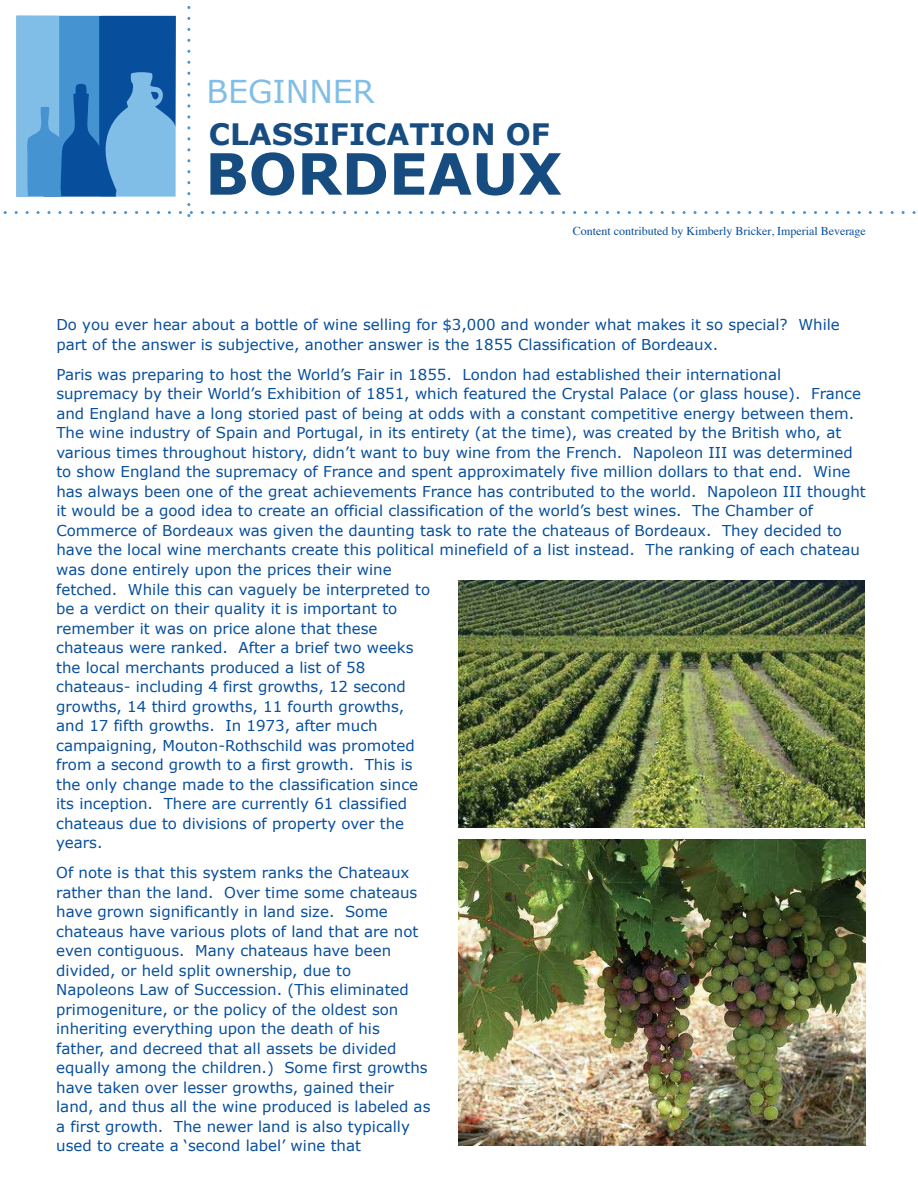
<style>
.page{position:relative;width:918px;height:1188px;background:#fff}
.page>*{position:absolute;margin:0;border:0;box-sizing:border-box;transform-origin:0 0}
.t1{font:700 57px "Verdana";color:#174c81}
.t2{font:31.5px "Verdana";color:#80bee8}
.t3{font:700 29.55px "Verdana";color:#174c81}
.t4{font:15px/19.5px "Verdana";color:#074e9d}
.t5{font:12px "Times";color:#074e9d}
</style>
<div class="page">
<svg style="left:3px;top:6px;width:913px;height:210px"></svg>
<img style="left:459px;top:580px;width:406px;height:248px">
<img style="left:459px;top:840px;width:407px;height:305px">
<h2 class="t2" style="left:207px;top:72px;width:170px">BEGINNER</h2>
<h3 class="t3" style="left:209px;top:115px;width:343px">CLASSIFICATION OF</h3>
<h1 class="t1" style="left:205px;top:137px;width:358px">BORDEAUX</h1>
<p class="t5" style="left:573px;top:220px;width:295px">Content contributed by Kimberly Bricker, Imperial Beverage</p>
<p class="t4" style="left:56px;top:315px;width:785px">Do you ever hear about a bottle of wine selling for $3,000 and wonder what makes it so special? While part of the answer is subjective, another answer is the 1855 Classification of Bordeaux.</p>
<p class="t4" style="left:56px;top:365px;width:811px">Paris was preparing to host the World’s Fair in 1855. London had established their international supremacy by their World’s Exhibition of 1851, which featured the Crystal Palace (or glass house). France and England have a long storied past of being at odds with a constant competitive energy between them.<br>The wine industry of Spain and Portugal, in its entirety (at the time), was created by the British who, at various times throughout history, didn’t want to buy wine from the French. Napoleon III was determined to show England the supremacy of France and spent approximately five million dollars to that end. Wine has always been one of the great achievements France has contributed to the world. Napoleon III thought it would be a good idea to create an official classification of the world’s best wines. The Chamber of Commerce of Bordeaux was given the daunting task to rate the chateaus of Bordeaux. They decided to have the local wine merchants create this political minefield of a list instead. The ranking of each chateau was done entirely upon the prices their wine<br>fetched. While this can vaguely be interpreted to<br>be a verdict on their quality it is important to<br>remember it was on price alone that these<br>chateaus were ranked. After a brief two weeks<br>the local merchants produced a list of 58<br>chateaus- including 4 first growths, 12 second<br>growths, 14 third growths, 11 fourth growths,<br>and 17 fifth growths. In 1973, after much<br>campaigning, Mouton-Rothschild was promoted<br>from a second growth to a first growth. This is<br>the only change made to the classification since<br>its inception. There are currently 61 classified<br>chateaus due to divisions of property over the<br>years.</p>
<p class="t4" style="left:56px;top:863px;width:376px">Of note is that this system ranks the Chateaux rather than the land. Over time some chateaus have grown significantly in land size. Some chateaus have various plots of land that are not even contiguous. Many chateaus have been divided, or held split ownership, due to Napoleons Law of Succession. (This eliminated primogeniture, or the policy of the oldest son inheriting everything upon the death of his father, and decreed that all assets be divided equally among the children.) Some first growths have taken over lesser growths, gained their land, and thus all the wine produced is labeled as a first growth. The newer land is also typically used to create a ‘second label’ wine that</p>
</div>
